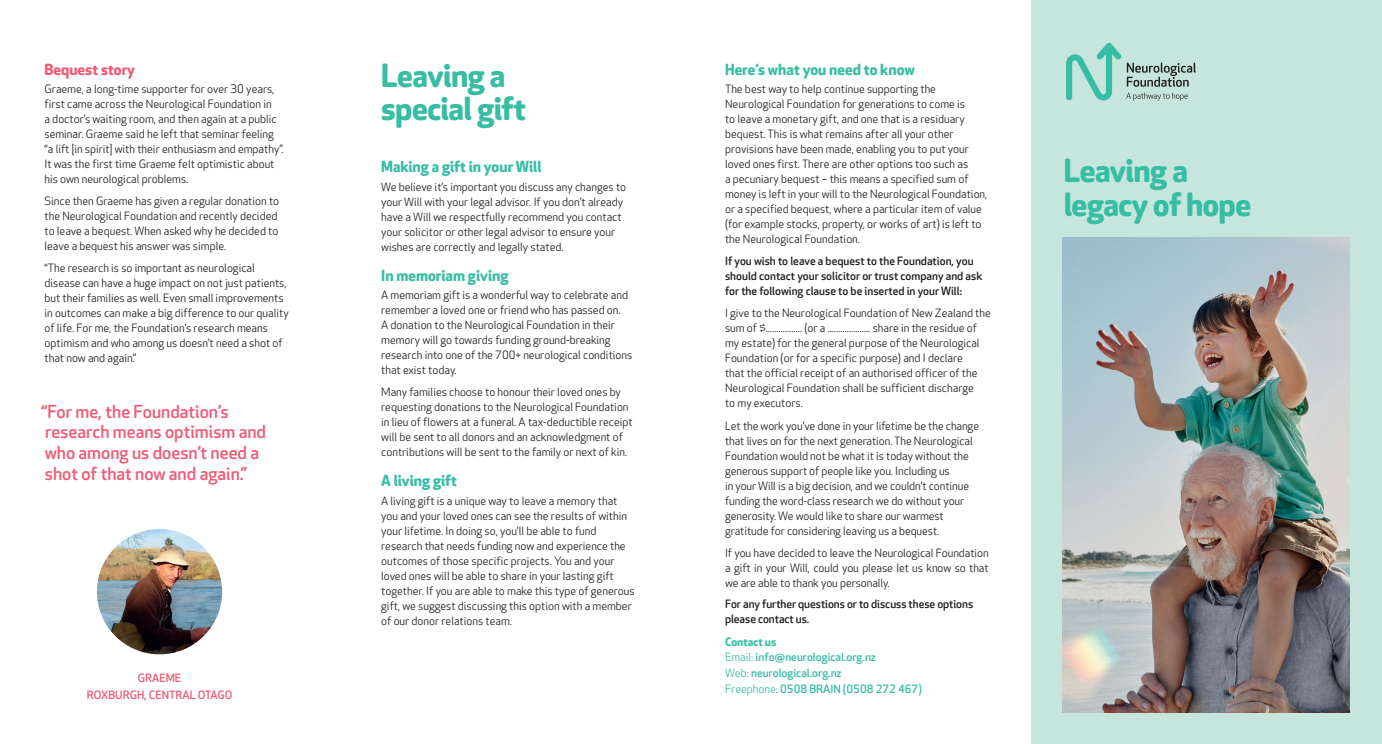
<style>
.page{position:relative;width:1382px;height:744px;background:#fff}
.page>*{position:absolute;margin:0;border:0;box-sizing:border-box;transform-origin:0 0}
.t1{font:700 31.25px/33.1px "Apex Rounded";letter-spacing:-.02em;color:#38bda5}
.t2{font:500 17.5px/20.6px "Apex Rounded";color:#f05c77}
.t3{font:700 15px "Apex Rounded";color:#38bda5}
.t4{font:700 15px "Apex Rounded";color:#f05c77}
.t5{font:11.25px/15px "Apex Rounded";color:#231f20}
.t6{font:500 11.25px/15px "Apex Rounded";color:#231f20}
.t7{font:500 11.25px/15.6px "Apex Rounded";color:#38bda5}
.t8{font:500 11.25px/17px "Apex Rounded";color:#f05c77;text-align:center}
.s1{font-weight:700}
.s2{font-weight:400}
</style>
<div class="page">
<div style="left:1031px;top:0;width:350px;height:744px;background:#c6e6dd"></div>
<svg style="left:1066px;top:43px;width:129px;height:58px"></svg>
<img style="left:97px;top:529px;width:125px;height:125px;border-radius:63px">
<img style="left:1062px;top:237px;width:287px;height:475px">
<h3 class="t4" style="left:44px;top:60px;width:92px">Bequest story</h3>
<p class="t5" style="left:44px;top:82px;width:241px">Graeme, a long-time supporter for over 30 years, first came across the Neurological Foundation in<br>a doctor’s waiting room, and then again at a public seminar. Graeme said he left that seminar feeling “a lift [in spirit] with their enthusiasm and empathy”.<br>It was the first time Graeme felt optimistic about his own neurological problems.</p>
<p class="t5" style="left:44px;top:194px;width:236px">Since then Graeme has given a regular donation to the Neurological Foundation and recently decided to leave a bequest. When asked why he decided to leave a bequest his answer was simple.</p>
<p class="t5" style="left:44px;top:261px;width:246px">“The research is so important as neurological disease can have a huge impact on not just patients, but their families as well. Even small improvements in outcomes can make a big difference to our quality of life. For me, the Foundation’s research means optimism and who among us doesn’t need a shot of that now and again.”</p>
<h2 class="t2" style="left:41px;top:401px;width:226px">“For me, the Foundation’s research means optimism and who among us doesn’t need a shot of that now and again.”</h2>
<p class="t8" style="left:87px;top:669px;width:147px">GRAEME<br>ROXBURGH, CENTRAL OTAGO</p>
<h1 class="t1" style="left:381px;top:59px;width:146px">Leaving a special gift</h1>
<h3 class="t3" style="left:381px;top:158px;width:162px">Making a gift in your Will</h3>
<p class="t5" style="left:381px;top:179px;width:246px">We believe it’s important you discuss any changes to your Will with your legal advisor. If you don’t already have a Will we respectfully recommend you contact your solicitor or other legal advisor to ensure your wishes are correctly and legally stated.</p>
<h3 class="t3" style="left:381px;top:266px;width:129px">In memoriam giving</h3>
<p class="t5" style="left:381px;top:288px;width:253px">A memoriam gift is a wonderful way to celebrate and remember a loved one or friend who has passed on.<br>A donation to the Neurological Foundation in their memory will go towards funding ground-breaking research into one of the 700+ neurological conditions that exist today.</p>
<p class="t5" style="left:381px;top:385px;width:253px">Many families choose to honour their loved ones by requesting donations to the Neurological Foundation in lieu of flowers at a funeral. A tax-deductible receipt will be sent to all donors and an acknowledgment of contributions will be sent to the family or next of kin.</p>
<h3 class="t3" style="left:381px;top:472px;width:77px">A living gift</h3>
<p class="t5" style="left:381px;top:494px;width:255px">A living gift is a unique way to leave a memory that you and your loved ones can see the results of within your lifetime. In doing so, you’ll be able to fund research that needs funding now and experience the outcomes of those specific projects. You and your loved ones will be able to share in your lasting gift together. If you are able to make this type of generous gift, we suggest discussing this option with a member of our donor relations team.</p>
<h3 class="t3" style="left:725px;top:60px;width:191px">Here’s what you need to know</h3>
<p class="t5" style="left:725px;top:82px;width:264px">The best way to help continue supporting the Neurological Foundation for generations to come is<br>to leave a monetary gift, and one that is a residuary bequest. This is what remains after all your other provisions have been made, enabling you to put your loved ones first. There are other options too such as<br>a pecuniary bequest – this means a specified sum of money is left in your will to the Neurological Foundation, or a specified bequest, where a particular item of value (for example stocks, property, or works of art) is left to the Neurological Foundation.</p>
<p class="t6" style="left:725px;top:254px;width:259px">If you wish to leave a bequest to the Foundation, you should contact your solicitor or trust company and ask for the following clause to be inserted in your Will:</p>
<p class="t5" style="left:725px;top:306px;width:267px">I give to the Neurological Foundation of New Zealand the sum of $................. (or a .................... share in the residue of my estate) for the general purpose of the Neurological Foundation (or for a specific purpose) and I declare<br>that the official receipt of an authorised officer of the Neurological Foundation shall be sufficient discharge<br>to my executors.</p>
<p class="t5" style="left:725px;top:418px;width:255px">Let the work you’ve done in your lifetime be the change that lives on for the next generation. The Neurological Foundation would not be what it is today without the generous support of people like you. Including us<br>in your Will is a big decision, and we couldn’t continue funding the word-class research we do without your generosity. We would like to share our warmest gratitude for considering leaving us a bequest.</p>
<p class="t5" style="left:725px;top:545px;width:265px;text-align:justify">If you have decided to leave the Neurological Foundation a gift in your Will, could you please let us know so that we are able to thank you personally.</p>
<p class="t6" style="left:725px;top:597px;width:250px">For any further questions or to discuss these options please contact us.</p>
<p class="t7" style="left:725px;top:634px;width:198px"><span class="s1">Contact us<br></span><span class="s2">Email:</span> info@neurological.org.nz<br><span class="s2">Web:</span> neurological.org.nz<br><span class="s2">Freephone:</span> 0508 BRAIN (0508 272 467)</p>
<h1 class="t1" style="left:1063px;top:155px;width:189px">Leaving a legacy of hope</h1>
</div>
